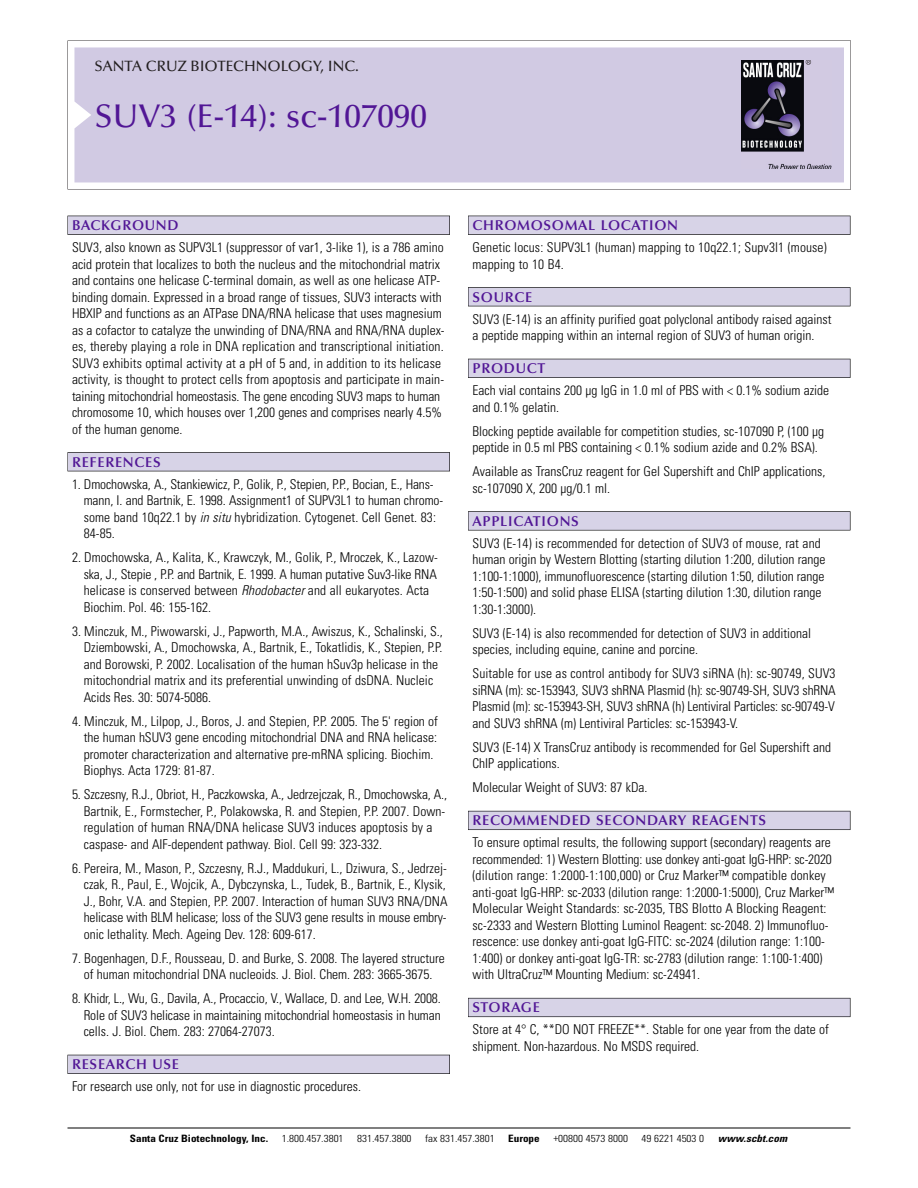
<style>
.page{position:relative;width:918px;height:1188px;background:#fff}
.page>*{position:absolute;margin:0;border:0;box-sizing:border-box;transform-origin:0 0}
.t1{font:500 33px "Optima";color:#511695}
.t2{font:500 15px "Optima";color:#231f20}
.t3{font:600 14.25px "Optima";letter-spacing:.05em;color:#511695}
.t4{font:300 condensed 13.5px/16.5px "Univers";color:#000}
.t5{font:300 condensed 10.2px "Univers";color:#000;scale:1.1 1}
.t6{font:700 condensed 10.2px "Univers";color:#000;scale:1.1 1}
.t7{font:italic 700 condensed 10.2px "Univers";letter-spacing:.005em;color:#000;scale:1.1 1}
.s1{font-style:italic}
</style>
<div class="page">
<svg style="left:68px;top:40px;width:783px;height:149px"></svg>
<div style="left:74px;top:47px;width:770px;height:135px;background:#d1cae3"></div>
<img style="left:741px;top:60px;width:90px;height:108px">
<div style="left:68px;top:216px;width:382px;height:19px;background:#525155"></div>
<div style="left:68px;top:216px;width:381px;height:18px;background:#d7d3e7"></div>
<div style="left:68px;top:452px;width:382px;height:19px;background:#525155"></div>
<div style="left:68px;top:453px;width:381px;height:18px;background:#d7d3e7"></div>
<div style="left:68px;top:1055px;width:382px;height:19px;background:#525158"></div>
<div style="left:68px;top:1055px;width:381px;height:18px;background:#d7d3e7"></div>
<div style="left:468px;top:216px;width:382px;height:19px;background:#525155"></div>
<div style="left:468px;top:216px;width:382px;height:18px;background:#d7d3e7"></div>
<div style="left:468px;top:287px;width:382px;height:19px;background:#525155"></div>
<div style="left:468px;top:288px;width:382px;height:18px;background:#d7d3e7"></div>
<div style="left:468px;top:359px;width:382px;height:19px;background:#525158"></div>
<div style="left:468px;top:359px;width:382px;height:18px;background:#d7d3e7"></div>
<div style="left:468px;top:511px;width:382px;height:19px;background:#575759"></div>
<div style="left:468px;top:512px;width:382px;height:18px;background:#d7d3e7"></div>
<div style="left:468px;top:811px;width:382px;height:19px;background:#5b5a62"></div>
<div style="left:468px;top:811px;width:382px;height:18px;background:#d7d3e7"></div>
<div style="left:468px;top:998px;width:382px;height:19px;background:#66646e"></div>
<div style="left:468px;top:998px;width:382px;height:18px;background:#d7d3e7"></div>
<hr style="left:68px;top:1128px;width:782px;height:1px;background:#000">
<p class="t2" style="left:94px;top:61px;width:266px">SANTA CRUZ BIOTECHNOLOGY, INC.</p>
<h1 class="t1" style="left:94px;top:103px;width:334px">SUV3 (E-14): sc-107090</h1>
<p class="t3" style="left:72px;top:219px;width:108px">BACKGROUND</p>
<p class="t4" style="left:72px;top:240px;width:374px">SUV3, also known as SUPV3L1 (suppressor of var1, 3-like 1), is a 786 amino acid protein that localizes to both the nucleus and the mitochondrial matrix and contains one helicase C-terminal domain, as well as one helicase ATP&shy;binding domain. Expressed in a broad range of tissues, SUV3 interacts with HBXIP and functions as an ATPase DNA/RNA helicase that uses magnesium as a cofactor to catalyze the unwinding of DNA/RNA and RNA/RNA duplex&shy;es, thereby playing a role in DNA replication and transcriptional initiation.<br>SUV3 exhibits optimal activity at a pH of 5 and, in addition to its helicase activity, is thought to protect cells from apoptosis and participate in main&shy;taining mitochondrial homeostasis. The gene encoding SUV3 maps to human chromosome 10, which houses over 1,200 genes and comprises nearly 4.5% of the human genome.</p>
<p class="t3" style="left:72px;top:456px;width:90px">REFERENCES</p>
<p class="t4" style="left:84px;top:477px;width:361px;text-indent:-12px">1. Dmochowska, A., Stankiewicz, P., Golik, P., Stepien, P.P., Bocian, E., Hans&shy;mann, I. and Bartnik, E. 1998. Assignment1 of SUPV3L1 to human chromo&shy;some band 10q22.1 by <span class="s1">in situ</span> hybridization. Cytogenet. Cell Genet. 83:<br>84-85.</p>
<p class="t4" style="left:84px;top:550px;width:356px;text-indent:-12px">2. Dmochowska, A., Kalita, K., Krawczyk, M., Golik, P., Mroczek, K., Lazow&shy;ska, J., Stepie , P.P. and Bartnik, E. 1999. A human putative Suv3-like RNA helicase is conserved between <span class="s1">Rhodobacter</span> and all eukaryotes. Acta Biochim. Pol. 46: 155-162.</p>
<p class="t4" style="left:84px;top:624px;width:361px;text-indent:-12px">3. Minczuk, M., Piwowarski, J., Papworth, M.A., Awiszus, K., Schalinski, S., Dziembowski, A., Dmochowska, A., Bartnik, E., Tokatlidis, K., Stepien, P.P. and Borowski, P. 2002. Localisation of the human hSuv3p helicase in the mitochondrial matrix and its preferential unwinding of dsDNA. Nucleic Acids Res. 30: 5074-5086.</p>
<p class="t4" style="left:84px;top:714px;width:356px;text-indent:-12px">4. Minczuk, M., Lilpop, J., Boros, J. and Stepien, P.P. 2005. The 5' region of the human hSUV3 gene encoding mitochondrial DNA and RNA helicase: promoter characterization and alternative pre-mRNA splicing. Biochim.<br>Biophys. Acta 1729: 81-87.</p>
<p class="t4" style="left:84px;top:787px;width:365px;text-indent:-12px">5. Szczesny, R.J., Obriot, H., Paczkowska, A., Jedrzejczak, R., Dmochowska, A., Bartnik, E., Formstecher, P., Polakowska, R. and Stepien, P.P. 2007. Down&shy;regulation of human RNA/DNA helicase SUV3 induces apoptosis by a caspase- and AIF-dependent pathway. Biol. Cell 99: 323-332.</p>
<p class="t4" style="left:84px;top:861px;width:365px;text-indent:-12px">6. Pereira, M., Mason, P., Szczesny, R.J., Maddukuri, L., Dziwura, S., Jedrzej&shy;czak, R., Paul, E., Wojcik, A., Dybczynska, L., Tudek, B., Bartnik, E., Klysik, J., Bohr, V.A. and Stepien, P.P. 2007. Interaction of human SUV3 RNA/DNA helicase with BLM helicase; loss of the SUV3 gene results in mouse embry&shy;onic lethality. Mech. Ageing Dev. 128: 609-617.</p>
<p class="t4" style="left:72px;top:951px;width:374px;text-align:center">7. Bogenhagen, D.F., Rousseau, D. and Burke, S. 2008. The layered structure of human mitochondrial DNA nucleoids. J. Biol. Chem. 283: 3665-3675.</p>
<p class="t4" style="left:84px;top:991px;width:359px;text-align:justify;text-indent:-12px">8. Khidr, L., Wu, G., Davila, A., Procaccio, V., Wallace, D. and Lee, W.H. 2008.<br>Role of SUV3 helicase in maintaining mitochondrial homeostasis in human cells. J. Biol. Chem. 283: 27064-27073.</p>
<p class="t3" style="left:72px;top:1059px;width:109px">RESEARCH USE</p>
<p class="t4" style="left:72px;top:1079px;width:290px">For research use only, not for use in diagnostic procedures.</p>
<p class="t3" style="left:473px;top:219px;width:207px">CHROMOSOMAL LOCATION</p>
<p class="t4" style="left:473px;top:240px;width:356px">Genetic locus: SUPV3L1 (human) mapping to 10q22.1; Supv3l1 (mouse) mapping to 10 B4.</p>
<p class="t3" style="left:473px;top:291px;width:61px">SOURCE</p>
<p class="t4" style="left:473px;top:312px;width:360px">SUV3 (E-14) is an affinity purified goat polyclonal antibody raised against a peptide mapping within an internal region of SUV3 of human origin.</p>
<p class="t3" style="left:473px;top:363px;width:74px">PRODUCT</p>
<p class="t4" style="left:473px;top:383px;width:358px">Each vial contains 200 µg IgG in 1.0 ml of PBS with &lt; 0.1% sodium azide and 0.1% gelatin.</p>
<p class="t4" style="left:473px;top:424px;width:353px">Blocking peptide available for competition studies, sc-107090 P, (100 µg peptide in 0.5 ml PBS containing &lt; 0.1% sodium azide and 0.2% BSA).</p>
<p class="t4" style="left:473px;top:464px;width:354px">Available as TransCruz reagent for Gel Supershift and ChIP applications, sc-107090 X, 200 µg/0.1 ml.</p>
<p class="t3" style="left:473px;top:515px;width:108px">APPLICATIONS</p>
<p class="t4" style="left:473px;top:536px;width:355px">SUV3 (E-14) is recommended for detection of SUV3 of mouse, rat and human origin by Western Blotting (starting dilution 1:200, dilution range 1:100-1:1000), immunofluorescence (starting dilution 1:50, dilution range 1:50-1:500) and solid phase ELISA (starting dilution 1:30, dilution range 1:30-1:3000).</p>
<p class="t4" style="left:473px;top:626px;width:340px">SUV3 (E-14) is also recommended for detection of SUV3 in additional species, including equine, canine and porcine.</p>
<p class="t4" style="left:473px;top:666px;width:365px;text-align:justify">Suitable for use as control antibody for SUV3 siRNA (h): sc-90749, SUV3 siRNA (m): sc-153943, SUV3 shRNA Plasmid (h): sc-90749-SH, SUV3 shRNA Plasmid (m): sc-153943-SH, SUV3 shRNA (h) Lentiviral Particles: sc-90749-V and SUV3 shRNA (m) Lentiviral Particles: sc-153943-V.</p>
<p class="t4" style="left:473px;top:740px;width:360px">SUV3 (E-14) X TransCruz antibody is recommended for Gel Supershift and<br>ChIP applications.</p>
<p class="t4" style="left:473px;top:780px;width:177px">Molecular Weight of SUV3: 87 kDa.</p>
<p class="t3" style="left:473px;top:815px;width:295px">RECOMMENDED SECONDARY REAGENTS</p>
<p class="t4" style="left:473px;top:835px;width:363px">To ensure optimal results, the following support (secondary) reagents are recommended: 1) Western Blotting: use donkey anti-goat IgG-HRP: sc-2020 (dilution range: 1:2000-1:100,000) or Cruz Marker™ compatible donkey anti-goat IgG-HRP: sc-2033 (dilution range: 1:2000-1:5000), Cruz Marker™ Molecular Weight Standards: sc-2035, TBS Blotto A Blocking Reagent: sc-2333 and Western Blotting Luminol Reagent: sc-2048. 2) Immunofluo&shy;rescence: use donkey anti-goat IgG-FITC: sc-2024 (dilution range: 1:100- 1:400) or donkey anti-goat IgG-TR: sc-2783 (dilution range: 1:100-1:400) with UltraCruz™ Mounting Medium: sc-24941.</p>
<p class="t3" style="left:473px;top:1002px;width:69px">STORAGE</p>
<p class="t4" style="left:473px;top:1022px;width:358px">Store at 4° C, **DO NOT FREEZE**. Stable for one year from the date of shipment. Non-hazardous. No MSDS required.</p>
<p class="t6" style="left:130px;top:1135px;width:127px">Santa Cruz Biotechnology, Inc.</p>
<p class="t5" style="left:282px;top:1135px;width:58px">1.800.457.3801</p>
<p class="t5" style="left:357px;top:1135px;width:51px">831.457.3800</p>
<p class="t5" style="left:425px;top:1135px;width:65px">fax 831.457.3801</p>
<p class="t6" style="left:508px;top:1135px;width:30px">Europe</p>
<p class="t5" style="left:553px;top:1135px;width:69px">+00800 4573 8000</p>
<p class="t5" style="left:642px;top:1135px;width:58px">49 6221 4503 0</p>
<p class="t7" style="left:718px;top:1135px;width:64px">www.scbt.com</p>
</div>
